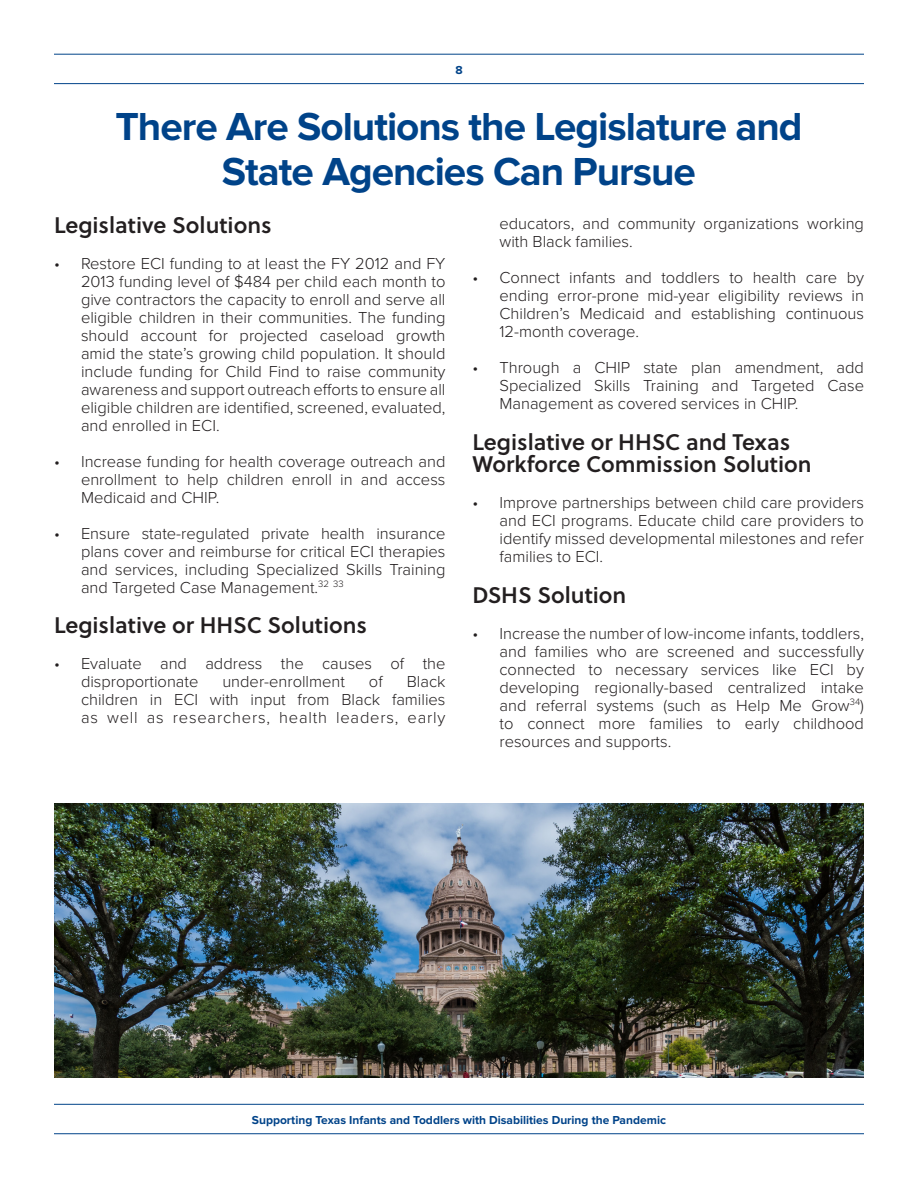
<style>
.page{position:relative;width:918px;height:1188px;background:#fff}
.page>*{position:absolute;margin:0;border:0;box-sizing:border-box;transform-origin:0 0}
.t1{font:700 40.5px/45px "Proxima Nova";letter-spacing:-.025em;color:#004389;text-align:center}
.t2{font:600 22.5px/22.5px "Soleil";color:#231f20}
.Normal_Text{font:300 16.5px/18px "Proxima Nova";color:#231f20;text-align:justify}
.t3{font:700 12px "Proxima Nova";color:#004389}
</style>
<div class="page">
<hr style="left:54px;top:54px;width:810px;height:1px;background:#004389">
<hr style="left:54px;top:1104px;width:810px;height:1px;background:#004389">
<hr style="left:54px;top:83px;width:810px;height:1px;background:#004389">
<hr style="left:54px;top:1133px;width:810px;height:1px;background:#004389">
<img style="left:54px;top:804px;width:810px;height:274px">
<p class="t3" style="left:455px;top:63px;width:9px">8</p>
<h1 class="t1" style="left:115px;top:105px;width:689px">There Are Solutions the Legislature and<br>State Agencies Can Pursue</h1>
<h2 class="t2" style="left:54px;top:213px;width:219px">Legislative Solutions</h2>
<p class="Normal_Text" style="left:81px;top:255px;width:366px;text-indent:-27px">• Restore ECI funding to at least the FY 2012 and FY 2013 funding level of $484 per child each month to give contractors the capacity to enroll and serve all eligible children in their communities. The funding should account for projected caseload growth amid the state’s growing child population. It should include funding for Child Find to raise community awareness and support outreach efforts to ensure all eligible children are identified, screened, evaluated, and enrolled in ECI.</p>
<p class="Normal_Text" style="left:81px;top:453px;width:366px;text-indent:-27px">• Increase funding for health coverage outreach and enrollment to help children enroll in and access Medicaid and CHIP.</p>
<p class="Normal_Text" style="left:81px;top:525px;width:366px;text-indent:-27px">• Ensure state-regulated private health insurance plans cover and reimburse for critical ECI therapies and services, including Specialized Skills Training and Targeted Case Management.<sup>32</sup> <sup>33</sup></p>
<h2 class="t2" style="left:54px;top:613px;width:315px">Legislative or HHSC Solutions</h2>
<p class="Normal_Text" style="left:81px;top:655px;width:366px;text-indent:-27px">• Evaluate and address the causes of the disproportionate</p>
<p class="Normal_Text" style="left:222px;top:673px;width:124px">under-enrollment</p>
<p class="Normal_Text" style="left:369px;top:673px;width:15px">of</p>
<p class="Normal_Text" style="left:81px;top:673px;width:366px;text-indent:326px">Black children in ECI with input from Black families as well as researchers, health leaders, early</p>
<p class="Normal_Text" style="left:500px;top:215px;width:366px">educators, and community organizations working with Black families.</p>
<p class="Normal_Text" style="left:500px;top:269px;width:366px;text-indent:-27px">• Connect infants and toddlers to health care by ending error-prone mid-year eligibility reviews in Children’s Medicaid and establishing continuous 12-month coverage.</p>
<p class="Normal_Text" style="left:500px;top:359px;width:366px;text-indent:-27px">• Through a CHIP state plan amendment, add Specialized Skills Training and Targeted Case Management as covered services in CHIP.</p>
<h2 class="t2" style="left:472px;top:429px;width:341px">Legislative or HHSC and Texas<br>Workforce Commission Solution</h2>
<p class="Normal_Text" style="left:500px;top:494px;width:366px;text-indent:-27px">• Improve partnerships between child care providers and ECI programs. Educate child care providers to identify missed developmental milestones and refer families to ECI.</p>
<h2 class="t2" style="left:472px;top:582px;width:155px">DSHS Solution</h2>
<p class="Normal_Text" style="left:500px;top:624px;width:366px;text-indent:-27px">• Increase the number of low-income infants, toddlers, and families who are screened and successfully connected to necessary services like ECI by developing regionally-based centralized intake and referral systems (such as Help Me Grow<sup>34</sup>) to connect more families to early childhood resources and supports.</p>
<p class="t3" style="left:252px;top:1113px;width:416px">Supporting Texas Infants and Toddlers with Disabilities During the Pandemic</p>
</div>
